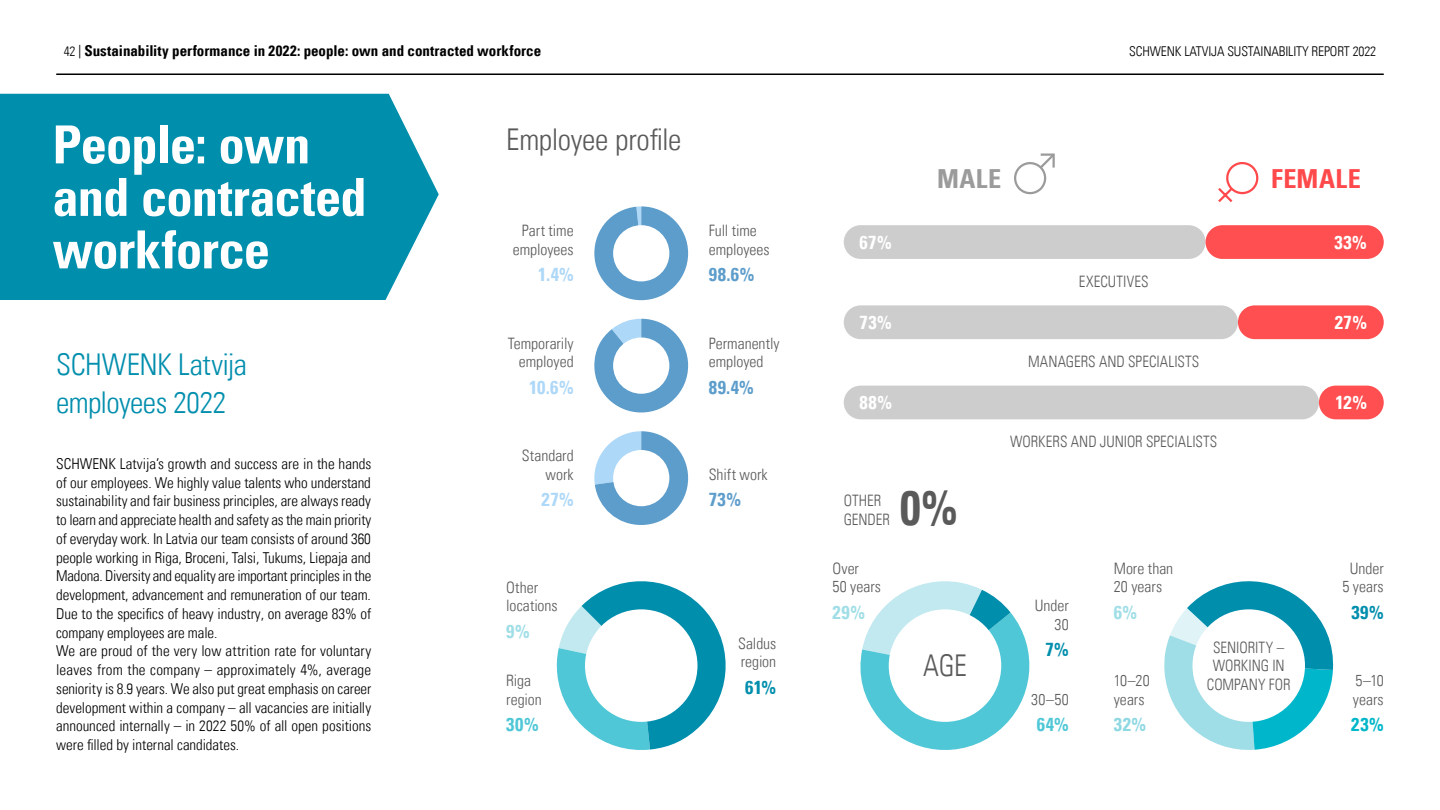
<style>
.page{position:relative;width:1440px;height:810px;background:#fff}
.page>*{position:absolute;margin:0;border:0;box-sizing:border-box;transform-origin:0 0}
.t1{font:52.5px/52.5px "Univers Com 67 Bold Cond";letter-spacing:-.015em;color:#fff}
.t2{font:48.75px "Univers Com 67 Bold Cond";color:#5a5a5a;scale:.95 1}
.t3{font:30px/37.5px "Univers Com 47 Light Cond";letter-spacing:-.015em;color:#008ead}
.t4{font:30px "Univers Com 47 Light Cond";letter-spacing:-.01em;color:#5a5a5a}
.t5{font:30px "Univers Com 47 Light Cond";letter-spacing:-.01em;color:#5a5a5a;scale:.95 1}
.t6{font:26.25px "Univers Com 67 Bold Cond";letter-spacing:.02em;color:#ff494b}
.t7{font:26.25px "Univers Com 67 Bold Cond";color:#9b9b9b}
.t8{font:18.75px "Univers Com 67 Bold Cond";letter-spacing:.025em;color:#fff}
.t9{font:18.75px "Univers Com 67 Bold Cond";color:#5d9dcb}
.t10{font:18.75px "Univers Com 67 Bold Cond";color:#aed8f8}
.t11{font:18.75px "Univers Com 67 Bold Cond";color:#008ead}
.t12{font:18.75px "Univers Com 67 Bold Cond";color:#9fdee7}
.t13{font:18.75px "Univers Com 67 Bold Cond";color:#4fc7d6}
.t14{font:18.75px "Univers Com 67 Bold Cond";color:#8ed8e2}
.t15{font:18.75px "Univers Com 67 Bold Cond";color:#00b6ca}
.t16{font:15.75px/18.8px "Univers Com 47 Light Cond";color:#5a5a5a}
.t17{font:15.75px/18.8px "Univers Com 47 Light Cond";color:#5a5a5a;scale:.95 1}
.t18{font:15px/18.8px "Univers Com 47 Light Cond";letter-spacing:-.005em;color:#000}
.t19{font:15px "Univers Com 67 Bold Cond";color:#000}
.t20{font:13.5px "Univers Com 47 Light Cond";letter-spacing:-.01em;color:#000}
.s1{font-family:"Univers Com 47 Light Cond";font-size:13.5px}
.s2{font-family:"Univers Com 57";font-stretch:condensed;font-size:13.5px}
</style>
<div class="page">
<svg style="left:556px;top:581px;width:170px;height:169px"></svg>
<svg style="left:860px;top:581px;width:170px;height:169px"></svg>
<svg style="left:1164px;top:581px;width:170px;height:169px"></svg>
<div style="left:1192px;top:609px;width:113px;height:113px;background:#fff;border-radius:50%"></div>
<div style="left:889px;top:609px;width:112px;height:113px;background:#fff;border-radius:50%"></div>
<div style="left:585px;top:609px;width:113px;height:113px;background:#fff;border-radius:50%"></div>
<svg style="left:594px;top:206px;width:94px;height:94px"></svg>
<svg style="left:594px;top:319px;width:94px;height:93px"></svg>
<svg style="left:594px;top:431px;width:94px;height:94px"></svg>
<div style="left:844px;top:225px;width:362px;height:34px;background:#cdcdcd;border-radius:17px"></div>
<div style="left:844px;top:305px;width:394px;height:34px;background:#cdcdcd;border-radius:17px"></div>
<div style="left:844px;top:386px;width:475px;height:33px;background:#cdcdcd;border-radius:17px"></div>
<div style="left:1206px;top:225px;width:178px;height:34px;background:#ff4f50;border-radius:17px"></div>
<div style="left:1238px;top:305px;width:146px;height:34px;background:#ff4f50;border-radius:17px"></div>
<div style="left:1319px;top:386px;width:65px;height:33px;background:#ff4f50;border-radius:17px"></div>
<svg style="left:1218px;top:162px;width:41px;height:40px"></svg>
<svg style="left:1014px;top:153px;width:41px;height:42px"></svg>
<div style="left:613px;top:450px;width:56px;height:56px;background:#fff;border-radius:50%"></div>
<div style="left:613px;top:338px;width:56px;height:56px;background:#fff;border-radius:50%"></div>
<div style="left:613px;top:225px;width:56px;height:56px;background:#fff;border-radius:50%"></div>
<div style="left:0;top:94px;width:439px;height:206px;background:#008ead"></div>
<hr style="left:56px;top:74px;width:1328px;height:1px;background:#000">
<p class="t19" style="left:64px;top:42px;width:479px"><span class="s1">42</span> <span class="s2">|</span> Sustainability performance in 2022: people: own and contracted workforce</p>
<p class="t20" style="left:1129px;top:43px;width:249px">SCHWENK LATVIJA SUSTAINABILITY REPORT 2022</p>
<h1 class="t1" style="left:52px;top:118px;width:316px">People: own and contracted workforce</h1>
<h3 class="t3" style="left:56px;top:346px;width:192px">SCHWENK Latvija employees 2022</h3>
<p class="t18" style="left:56px;top:454px;width:317px">SCHWENK Latvija’s growth and success are in the hands of our employees. We highly value talents who understand sustainability and fair business principles, are always ready to learn and appreciate health and safety as the main priority of everyday work. In Latvia our team consists of around 360 people working in Riga, Broceni, Talsi, Tukums, Liepaja and Madona. Diversity and equality are important principles in the development, advancement and remuneration of our team.<br>Due to the specifics of heavy industry, on average 83% of company employees are male.<br>We are proud of the very low attrition rate for voluntary leaves from the company – approximately 4%, average seniority is 8.9 years. We also put great emphasis on career development within a company – all vacancies are initially announced internally – in 2022 50% of all open positions were filled by internal candidates.</p>
<h3 class="t4" style="left:506px;top:121px;width:177px">Employee profile</h3>
<p class="t16" style="left:513px;top:221px;width:62px;text-align:center">Part time employees</p>
<p class="t10" style="left:538px;top:263px;width:37px">1.4%</p>
<p class="t16" style="left:508px;top:334px;width:68px;text-align:right">Temporarily employed</p>
<p class="t10" style="left:529px;top:376px;width:46px">10.6%</p>
<p class="t16" style="left:522px;top:446px;width:53px;text-align:right">Standard work</p>
<p class="t10" style="left:542px;top:488px;width:34px">27%</p>
<p class="t16" style="left:709px;top:221px;width:62px">Full time employees</p>
<p class="t9" style="left:709px;top:263px;width:47px">98.6%</p>
<p class="t16" style="left:709px;top:334px;width:72px">Permanently employed</p>
<p class="t9" style="left:709px;top:376px;width:47px">89.4%</p>
<p class="t16" style="left:709px;top:465px;width:60px">Shift work</p>
<p class="t9" style="left:709px;top:488px;width:34px">73%</p>
<p class="t16" style="left:506px;top:578px;width:53px">Other locations</p>
<p class="t12" style="left:506px;top:619px;width:25px">9%</p>
<p class="t16" style="left:506px;top:671px;width:37px">Riga region</p>
<p class="t13" style="left:506px;top:713px;width:34px">30%</p>
<p class="t16" style="left:738px;top:634px;width:40px">Saldus region</p>
<p class="t11" style="left:745px;top:676px;width:33px">61%</p>
<h3 class="t7" style="left:937px;top:162px;width:66px">MALE</h3>
<h3 class="t6" style="left:1271px;top:162px;width:91px">FEMALE</h3>
<p class="t8" style="left:860px;top:231px;width:34px">67%</p>
<p class="t8" style="left:1334px;top:231px;width:34px">33%</p>
<p class="t17" style="left:1079px;top:272px;width:75px">EXECUTIVES</p>
<p class="t8" style="left:860px;top:311px;width:34px">73%</p>
<p class="t8" style="left:1335px;top:311px;width:34px">27%</p>
<p class="t17" style="left:1028px;top:352px;width:182px">MANAGERS AND SPECIALISTS</p>
<p class="t8" style="left:860px;top:391px;width:34px">88%</p>
<p class="t8" style="left:1335px;top:391px;width:33px">12%</p>
<p class="t17" style="left:1010px;top:432px;width:220px">WORKERS AND JUNIOR SPECIALISTS</p>
<p class="t17" style="left:844px;top:491px;width:50px">OTHER<br>GENDER</p>
<h2 class="t2" style="left:900px;top:478px;width:62px">0%</h2>
<p class="t16" style="left:832px;top:559px;width:50px">Over<br>50 years</p>
<p class="t12" style="left:832px;top:601px;width:34px">29%</p>
<p class="t16" style="left:1035px;top:596px;width:36px;text-align:right">Under<br>30</p>
<p class="t11" style="left:1045px;top:638px;width:25px">7%</p>
<p class="t16" style="left:1031px;top:690px;width:39px">30–50</p>
<p class="t13" style="left:1037px;top:713px;width:34px">64%</p>
<h3 class="t5" style="left:923px;top:648px;width:47px">AGE</h3>
<p class="t16" style="left:1114px;top:559px;width:61px">More than<br>20 years</p>
<p class="t12" style="left:1114px;top:601px;width:25px">6%</p>
<p class="t16" style="left:1114px;top:671px;width:37px">10–20 years</p>
<p class="t14" style="left:1114px;top:713px;width:34px">32%</p>
<p class="t17" style="left:1207px;top:638px;width:90px;text-align:center">SENIORITY –<br>WORKING IN<br>COMPANY FOR</p>
<p class="t16" style="left:1343px;top:559px;width:43px;text-align:center">Under<br>5 years</p>
<p class="t11" style="left:1351px;top:601px;width:34px">39%</p>
<p class="t16" style="left:1353px;top:671px;width:32px">5–10 years</p>
<p class="t15" style="left:1351px;top:713px;width:34px">23%</p>
</div>
